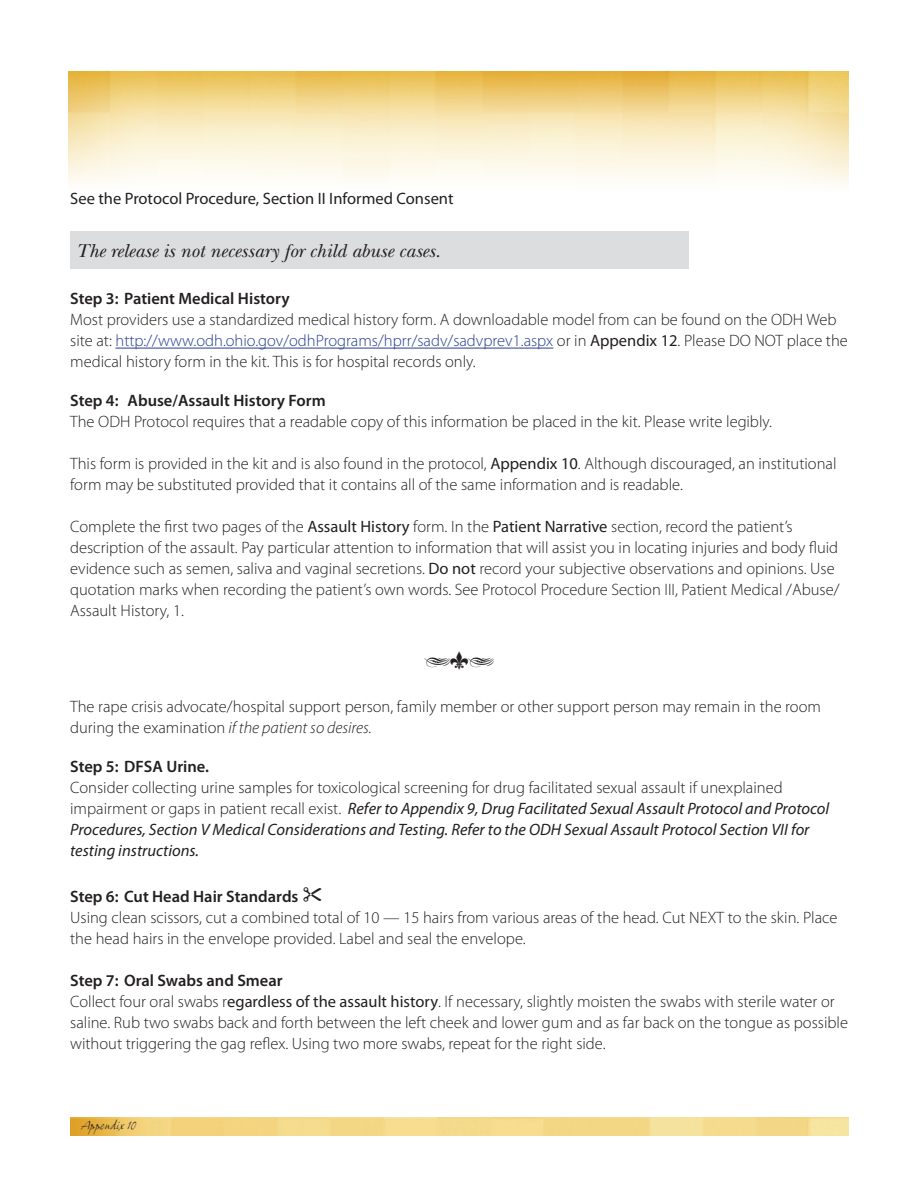
<style>
.page{position:relative;width:918px;height:1188px;background:#fff}
.page>*{position:absolute;margin:0;border:0;box-sizing:border-box;transform-origin:0 0}
.t1{font:italic 19.5px "New Baskerville";color:#231f20}
.t2{font:300 16.5px/21px "Myriad Pro";color:#231f20}
.t3{font:italic 16.5px/21px "Myriad Pro";color:#231f20}
.t4{font:600 16.5px "Myriad Pro";color:#231f20}
.t5{font:16.5px "Myriad Pro";color:#231f20}
.t6{font:italic 12px "Grimshaw Hand ITC";color:#231f20}
.s1{color:#253f8e}
.s2{font-weight:400}
.s3{font-style:italic}
.s4{font-weight:300;font-style:normal}
.s5{font-weight:600}
</style>
<div class="page">
<img style="left:70px;top:1118px;width:779px;height:17px">
<img style="left:69px;top:71px;width:780px;height:113px">
<hr style="left:115px;top:348px;width:438px;height:1px;background:#253f8e">
<div style="left:70px;top:231px;width:619px;height:37px;background:#dcdddf"></div>
<p class="t5" style="left:70px;top:188px;width:385px">See the Protocol Procedure, Section II Informed Consent</p>
<p class="t1" style="left:76px;top:239px;width:366px">The release is not necessary for child abuse cases.</p>
<p class="t4" style="left:70px;top:288px;width:221px">Step 3: Patient Medical History</p>
<p class="t2" style="left:70px;top:309px;width:779px">Most providers use a standardized medical history form. A downloadable model from can be found on the ODH Web site at: <span class="s1">http://www.odh.ohio.gov/odhPrograms/hprr/sadv/sadvprev1.aspx</span> or in <span class="s2">Appendix 12</span>. Please DO NOT place the medical history form in the kit. This is for hospital records only.</p>
<p class="t4" style="left:70px;top:390px;width:257px">Step 4: Abuse/Assault History Form</p>
<p class="t2" style="left:70px;top:411px;width:703px">The ODH Protocol requires that a readable copy of this information be placed in the kit. Please write legibly.</p>
<p class="t2" style="left:70px;top:453px;width:768px">This form is provided in the kit and is also found in the protocol, <span class="s2">Appendix 10</span>. Although discouraged, an institutional form may be substituted provided that it contains all of the same information and is readable.</p>
<p class="t2" style="left:70px;top:516px;width:771px">Complete the first two pages of the <span class="s2">Assault History</span> form. In the <span class="s2">Patient Narrative</span> section, record the patient’s description of the assault. Pay particular attention to information that will assist you in locating injuries and body fluid evidence such as semen, saliva and vaginal secretions. <span class="s2">Do not</span> record your subjective observations and opinions. Use quotation marks when recording the patient’s own words. See Protocol Procedure Section III, Patient Medical /Abuse/ Assault History, 1.</p>
<p class="t2" style="left:70px;top:696px;width:752px">The rape crisis advocate/hospital support person, family member or other support person may remain in the room during the examination <span class="s3">if the patient so desires.</span></p>
<p class="t4" style="left:70px;top:756px;width:140px">Step 5: DFSA Urine.</p>
<p class="t3" style="left:70px;top:777px;width:761px"><span class="s4">Consider collecting urine samples for toxicological screening for drug facilitated sexual assault if unexplained impairment or gaps in patient recall exist.</span> Refer to Appendix 9, Drug Facilitated Sexual Assault Protocol and Protocol Procedures, Section V Medical Considerations and Testing. Refer to the ODH Sexual Assault Protocol Section VII for testing instructions.</p>
<p class="t4" style="left:70px;top:886px;width:230px">Step 6: Cut Head Hair Standards</p>
<p class="t2" style="left:70px;top:907px;width:769px">Using clean scissors, cut a combined total of 10 — 15 hairs from various areas of the head. Cut NEXT to the skin. Place the head hairs in the envelope provided. Label and seal the envelope.</p>
<p class="t2" style="left:70px;top:970px;width:779px"><span class="s5">Step 7: Oral Swabs and Smear<br></span>Collect four oral swabs r<span class="s2">egardless of the assault history</span>. If necessary, slightly moisten the swabs with sterile water or saline. Rub two swabs back and forth between the left cheek and lower gum and as far back on the tongue as possible without triggering the gag reflex. Using two more swabs, repeat for the right side.</p>
<p class="t6" style="left:82px;top:1118px;width:56px">Appendix 10</p>
</div>
